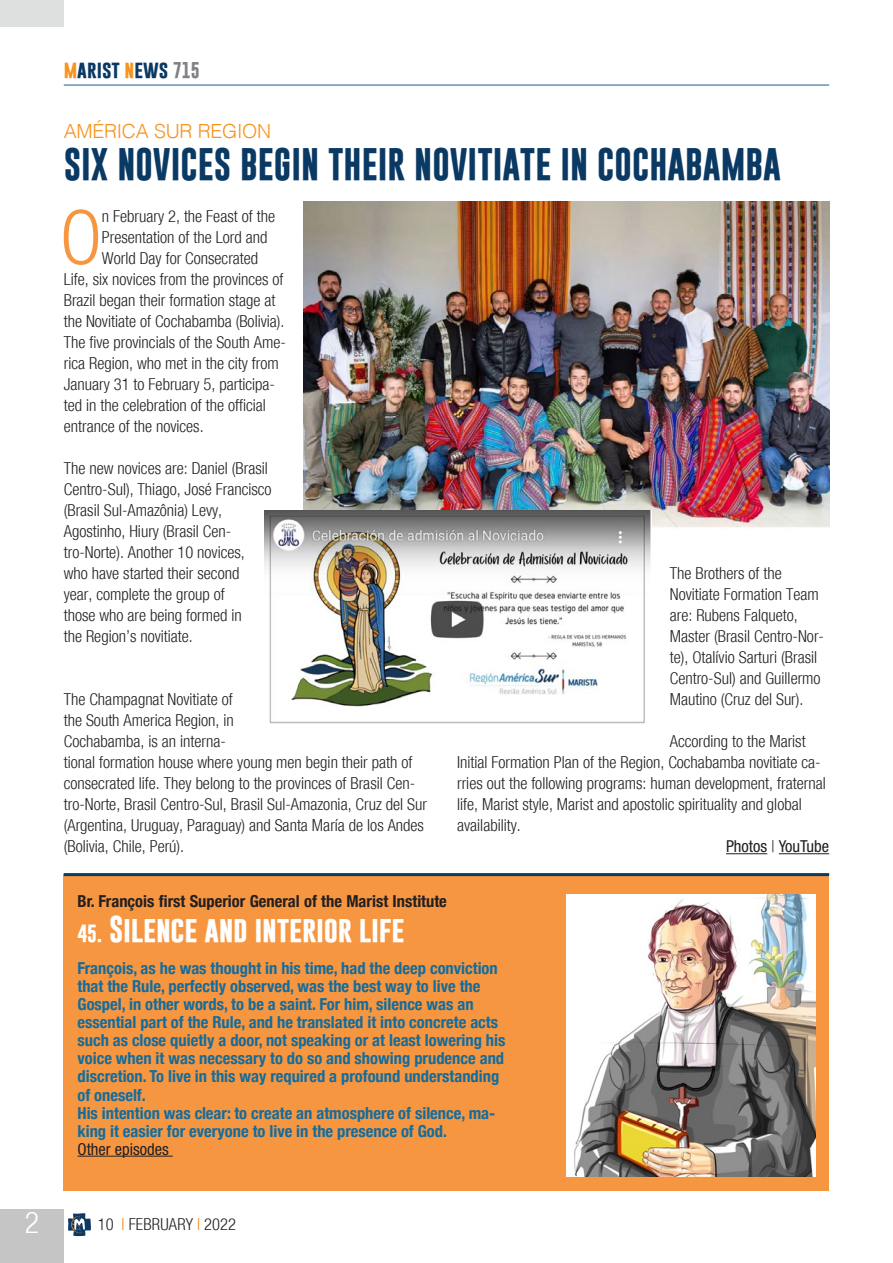
<style>
.page{position:relative;width:893px;height:1263px;background:#fff}
.page>*{position:absolute;margin:0;border:0;box-sizing:border-box;transform-origin:0 0}
.Testo_sinEspacio{font:300 condensed 75.3px "Helvetica Neue";color:#f79641}
.Titolo{font:700 33px "Gobold";color:#0a3963}
.t1{font:300 condensed 30px "Helvetica Neue";color:#fff}
.Titolo-2{font:700 27px "Gobold";letter-spacing:-.01em;color:#fff}
.sommario{font:300 19.5px "Helvetica";letter-spacing:-.015em;color:#f7931d}
.t2{font:700 18px "Gobold";color:#0a3963}
.Testo_sinEspacio-2{font:300 condensed 16.5px/21px "Helvetica Neue";color:#231f20}
.Testo_sinEspacio-3{font:700 condensed 16.5px/18px "Helvetica Neue";color:#136c9c}
.Titolo-3{font:700 condensed 16.5px "Helvetica Neue";color:#231f20}
.Testo_sinEspacio-4{font:condensed 16.5px "Helvetica Neue";color:#231f20}
.s1{color:#f7931d}
.s2{font-size:16.5px;color:#808285}
.s3{font-weight:300}
.s4{font-size:18px}
</style>
<div class="page">
<div style="left:0;top:1209px;width:64px;height:54px;background:#c4c5c4"></div>
<hr style="left:64px;top:85px;width:765px;height:1px;background:#175d9e">
<svg style="left:68px;top:1213px;width:23px;height:23px"></svg>
<div style="left:0;top:0;width:64px;height:27px;background:#dddede"></div>
<hr style="left:726px;top:853px;width:41px;height:1px;background:#231f20">
<hr style="left:779px;top:853px;width:50px;height:1px;background:#231f20">
<img style="left:304px;top:201px;width:525px;height:327px">
<img style="left:264px;top:510px;width:388px;height:214px">
<div style="left:64px;top:874px;width:765px;height:317px;background:#f79641"></div>
<hr style="left:77px;top:1156px;width:96px;height:1px;background:#231f20">
<hr style="left:64px;top:873px;width:765px;height:3px;background:#0a3963">
<img style="left:567px;top:894px;width:248px;height:282px">
<p class="t2" style="left:64px;top:57px;width:138px"><span class="s1">m</span>arist <span class="s1">n</span>ews <span class="s2">715</span></p>
<p class="sommario" style="left:64px;top:114px;width:209px">AMÉRICA SUR REGION</p>
<p class="Titolo" style="left:64px;top:143px;width:719px">SIX NOVICES BEGIN THEIR NOVITIATE IN COCHABAMBA</p>
<p class="Testo_sinEspacio" style="left:60px;top:194px;width:43px">O</p>
<p class="Testo_sinEspacio-2" style="left:102px;top:206px;width:175px">n February 2, the Feast of the</p>
<p class="Testo_sinEspacio-2" style="left:102px;top:227px;width:167px">Presentation of the Lord and</p>
<p class="Testo_sinEspacio-2" style="left:102px;top:248px;width:158px">World Day for Consecrated</p>
<p class="Testo_sinEspacio-2" style="left:64px;top:269px;width:221px">Life, six novices from the provinces of</p>
<p class="Testo_sinEspacio-2" style="left:64px;top:290px;width:213px">Brazil began their formation stage at</p>
<p class="Testo_sinEspacio-2" style="left:64px;top:311px;width:222px">the Novitiate of Cochabamba (Bolivia).</p>
<p class="Testo_sinEspacio-2" style="left:64px;top:332px;width:224px">The five provincials of the South Ame-</p>
<p class="Testo_sinEspacio-2" style="left:64px;top:353px;width:216px">rica Region, who met in the city from</p>
<p class="Testo_sinEspacio-2" style="left:64px;top:374px;width:213px">January 31 to February 5, participa-</p>
<p class="Testo_sinEspacio-2" style="left:64px;top:395px;width:204px">ted in the celebration of the official</p>
<p class="Testo_sinEspacio-2" style="left:64px;top:416px;width:141px">entrance of the novices.</p>
<p class="Testo_sinEspacio-2" style="left:64px;top:458px;width:209px">The new novices are: Daniel (Brasil<br>Centro-Sul), Thiago, José Francisco (Brasil Sul-Amazônia) Levy,<br>Agostinho, Hiury (Brasil Cen&shy;tro-Norte). Another 10 novices, who have started their second year, complete the group of<br>those who are being formed in<br>the Region’s novitiate.</p>
<p class="Testo_sinEspacio-2" style="left:64px;top:689px;width:365px">The Champagnat Novitiate of<br>the South America Region, in<br>Cochabamba, is an interna-<br>tional formation house where young men begin their path of consecrated life. They belong to the provinces of Brasil Cen&shy;tro-Norte, Brasil Centro-Sul, Brasil Sul-Amazonia, Cruz del Sur (Argentina, Uruguay, Paraguay) and Santa María de los Andes (Bolivia, Chile, Perú).</p>
<p class="Testo_sinEspacio-2" style="left:670px;top:563px;width:156px">The Brothers of the<br>Novitiate Formation Team are: Rubens Falqueto,<br>Master (Brasil Centro-Nor&shy;te), Otalívio Sarturi (Brasil<br>Centro-Sul) and Guillermo<br>Mautino (Cruz del Sur).</p>
<p class="Testo_sinEspacio-2" style="left:457px;top:731px;width:370px;text-indent:213px">According to the Marist Initial Formation Plan of the Region, Cochabamba novitiate ca&shy;rries out the following programs: human development, fraternal life, Marist style, Marist and apostolic spirituality and global availability.</p>
<p class="Testo_sinEspacio-4" style="left:726px;top:837px;width:105px">Photos <span class="s3">|</span> YouTube</p>
<p class="Titolo-3" style="left:77px;top:888px;width:371px">Br. François first Superior General of the Marist Institute</p>
<p class="Titolo-2" style="left:77px;top:912px;width:329px"><span class="s4">45.</span> Silence and interior life</p>
<p class="Testo_sinEspacio-3" style="left:77px;top:958px;width:430px">François, as he was thought in his time, had the deep conviction that the Rule, perfectly observed, was the best way to live the Gospel, in other words, to be a saint. For him, silence was an essential part of the Rule, and he translated it into concrete acts such as close quietly a door, not speaking or at least lowering his voice when it was necessary to do so and showing prudence and discretion. To live in this way required a profound understanding of oneself.</p>
<p class="Testo_sinEspacio-3" style="left:77px;top:1102px;width:419px">His intention was clear: to create an atmosphere of silence, ma&shy;king it easier for everyone to live in the presence of God.</p>
<p class="Testo_sinEspacio-4" style="left:77px;top:1139px;width:93px">Other episodes</p>
<h3 class="t1" style="left:25px;top:1205px;width:16px">2</h3>
<p class="Testo_sinEspacio-2" style="left:98px;top:1214px;width:140px">10 <span class="s1">I</span> FEBRUARY <span class="s1">I</span> 2022</p>
</div>
